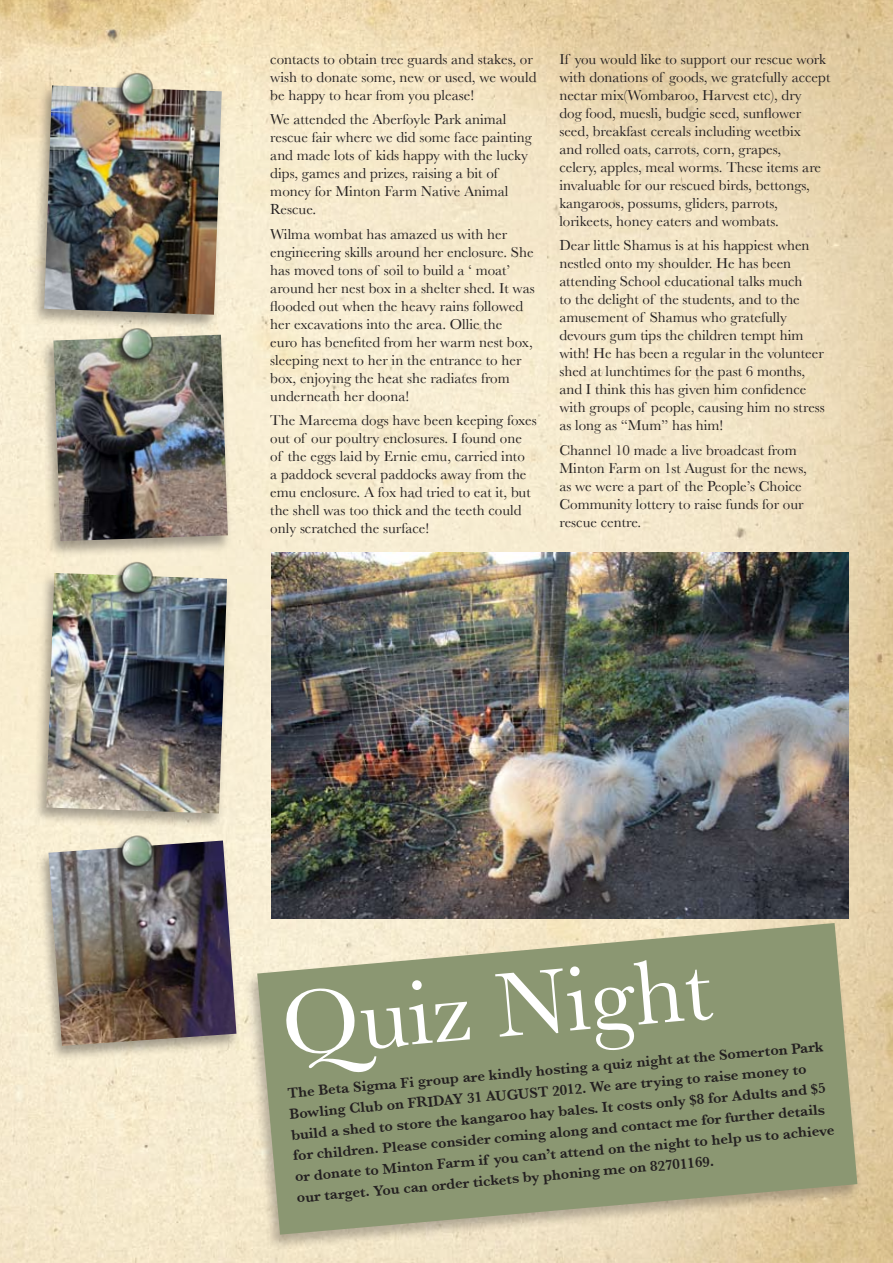
<style>
.page{position:relative;width:893px;height:1263px;background:#fff}
.page>*{position:absolute;margin:0;border:0;box-sizing:border-box;transform-origin:0 0}
.t1{font:94.5px "Baskerville";color:#fff}
.t2{font:15px/18px "Baskerville";color:#231f20}
.t3{font:600 15px/21px "Baskerville";color:#231f20}
</style>
<div class="page">
<img style="left:0;top:0;width:893px;height:1263px">
<div style="left:30px;top:83px;width:203px;height:255px;background:#231f20;opacity:.4"></div>
<img style="left:44px;top:85px;width:178px;height:230px">
<div style="left:40px;top:333px;width:199px;height:231px;background:#231f20;opacity:.4"></div>
<img style="left:53px;top:335px;width:175px;height:206px">
<img style="left:271px;top:552px;width:577px;height:367px">
<div style="left:32px;top:571px;width:206px;height:265px;background:#231f20;opacity:.4"></div>
<img style="left:46px;top:573px;width:181px;height:240px">
<div style="left:114px;top:562px;width:52px;height:52px;background:#231f20;opacity:.8"></div>
<img style="left:117px;top:559px;width:38px;height:38px">
<div style="left:114px;top:328px;width:52px;height:52px;background:#231f20;opacity:.8"></div>
<img style="left:117px;top:325px;width:38px;height:38px">
<div style="left:114px;top:73px;width:52px;height:52px;background:#231f20;opacity:.8"></div>
<img style="left:117px;top:70px;width:38px;height:38px">
<div style="left:35px;top:838px;width:214px;height:231px;background:#231f20;opacity:.4"></div>
<img style="left:48px;top:840px;width:188px;height:206px">
<div style="left:114px;top:836px;width:52px;height:51px;background:#231f20;opacity:.8"></div>
<img style="left:117px;top:832px;width:38px;height:38px">
<div style="left:243px;top:921px;width:626px;height:337px;background:#231f20;opacity:.3"></div>
<svg style="left:257px;top:923px;width:600px;height:312px;background:#9ca37f"></svg>
<p class="t2" style="left:270px;top:50px;width:268px">contacts to obtain tree guards and stakes, or wish to donate some, new or used, we would be happy to hear from you please!</p>
<p class="t2" style="left:270px;top:110px;width:263px">We attended the Aberfoyle Park animal rescue fair where we did some face painting and made lots of kids happy with the lucky dips, games and prizes, raising a bit of money for Minton Farm Native Animal Rescue.</p>
<p class="t2" style="left:270px;top:225px;width:266px">Wilma wombat has amazed us with her engineering skills around her enclosure. She has moved tons of soil to build a ‘ moat’ around her nest box in a shelter shed. It was flooded out when the heavy rains followed her excavations into the area. Ollie the<br>euro has benefited from her warm nest box, sleeping next to her in the entrance to her box, enjoying the heat she radiates from underneath her doona!</p>
<p class="t2" style="left:270px;top:411px;width:268px">The Mareema dogs have been keeping foxes out of our poultry enclosures. I found one of the eggs laid by Ernie emu, carried into<br>a paddock several paddocks away from the emu enclosure. A fox had tried to eat it, but the shell was too thick and the teeth could only scratched the surface!</p>
<p class="t2" style="left:559px;top:50px;width:273px">If you would like to support our rescue work with donations of goods, we gratefully accept nectar mix(Wombaroo, Harvest etc), dry<br>dog food, muesli, budgie seed, sunflower seed, breakfast cereals including weetbix<br>and rolled oats, carrots, corn, grapes,<br>celery, apples, meal worms. These items are invaluable for our rescued birds, bettongs, kangaroos, possums, gliders, parrots, lorikeets, honey eaters and wombats.</p>
<p class="t2" style="left:559px;top:236px;width:267px">Dear little Shamus is at his happiest when nestled onto my shoulder. He has been attending School educational talks much<br>to the delight of the students, and to the amusement of Shamus who gratefully devours gum tips the children tempt him with! He has been a regular in the volunteer shed at lunchtimes for the past 6 months, and I think this has given him confidence with groups of people, causing him no stress as long as “Mum” has him!</p>
<p class="t2" style="left:559px;top:441px;width:249px">Channel 10 made a live broadcast from Minton Farm on 1st August for the news, as we were a part of the People’s Choice Community lottery to raise funds for our rescue centre.</p>
<h1 class="t1" style="left:277px;top:969px;width:433px;rotate:-5deg">Quiz Night</h1>
<p class="t3" style="left:287px;top:1082px;width:543px;rotate:-5deg">The Beta Sigma Fi group are kindly hosting a quiz night at the Somerton Park Bowling Club on Friday 31 August 2012. We are trying to raise money to build a shed to store the kangaroo hay bales. It costs only $8 forAdults and $5 forchildren. Please considercoming along and contact me forfurtherdetails ordonate to Minton Farm if you can’t attend on the night to help us to achieve ourtarget. You can ordertickets by phoning me on 82701169.</p>
</div>
